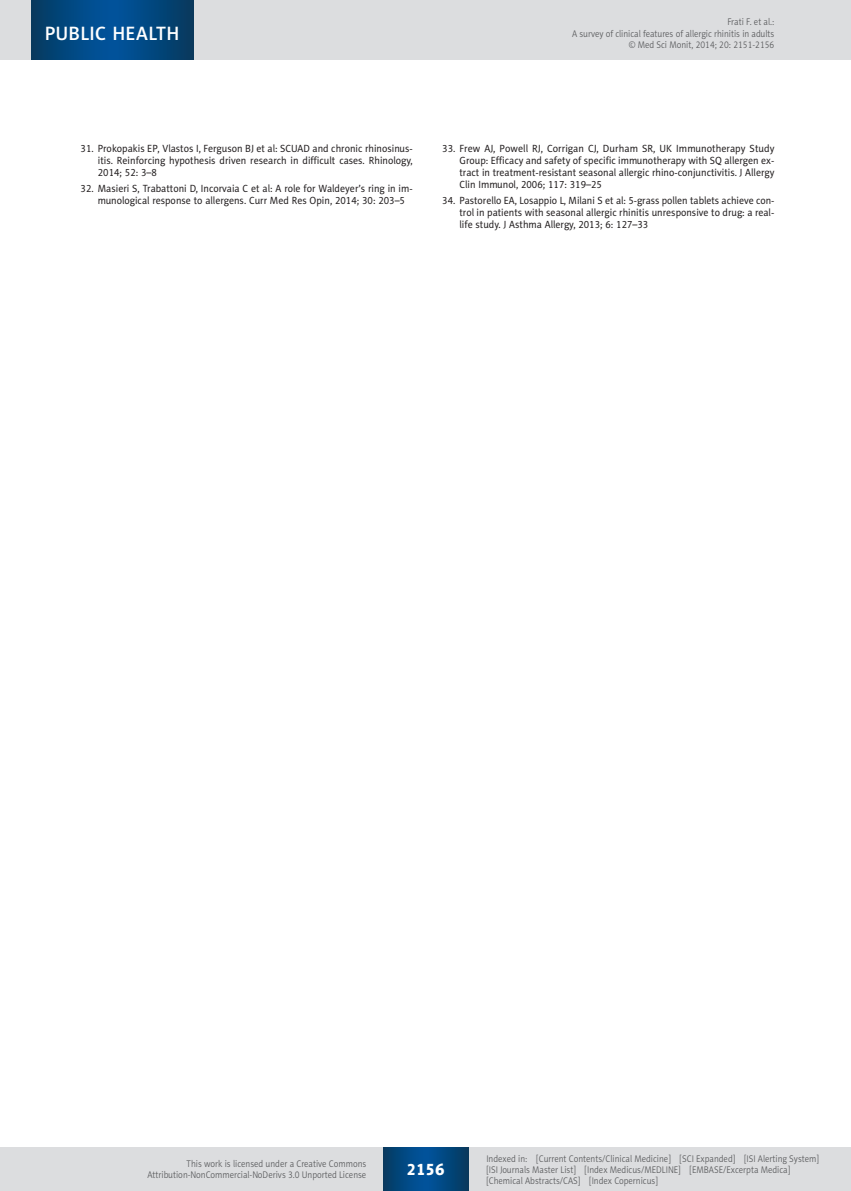
<style>
.page{position:relative;width:851px;height:1191px;background:#fff}
.page>*{position:absolute;margin:0;border:0;box-sizing:border-box;transform-origin:0 0}
.t1{font:19.5px "Naomi Sans EFN Medium";letter-spacing:.015em;color:#fff}
.t2{font:16.5px "Naomi Sans EFN Heavy";color:#fff}
.MSM_Referencje_punkt{font:10.5px/12px "Naomi Sans EFN";color:#231f20;text-align:justify;scale:.95 1}
.MSM_Referencje_punkt-2{font:10.5px/12px "Naomi Sans EFN";color:#231f20;text-align:justify;scale:.96 1}
.MSM_Referencje_punkt-3{font:10.5px/12px "Naomi Sans EFN";color:#231f20;text-align:justify;scale:.94 1}
.t3{font:9.75px/11.2px "Naomi Sans EFN Light";color:#57585a;text-align:right;scale:.9 1}
</style>
<div class="page">
<div style="left:0;top:1148px;width:850px;height:43px;background:#dcdddf"></div>
<svg style="left:383px;top:1147px;width:85px;height:43px;background:#02477e"></svg>
<div style="left:0;top:0;width:850px;height:60px;background:#dcdddf"></div>
<svg style="left:32px;top:0;width:161px;height:60px;background:#02477f"></svg>
<h1 class="t1" style="left:45px;top:22px;width:136px">PUBLIC HEALTH</h1>
<p class="t3" style="left:572px;top:16px;width:226px">Frati F. et al.:<br>A survey of clinical features of allergic rhinitis in adults © Med Sci Monit, 2014; 20: 2151-2156</p>
<p class="MSM_Referencje_punkt" style="left:98px;top:142px;width:333px;text-indent:-17px">31. Prokopakis EP, Vlastos I, Ferguson BJ et al: SCUAD and chronic rhinosinus&shy;itis. Reinforcing hypothesis driven research in difficult cases. Rhinology, 2014; 52: 3–8</p>
<p class="MSM_Referencje_punkt" style="left:98px;top:183px;width:333px;text-indent:-17px">32. Masieri S, Trabattoni D, Incorvaia C et al: A role for Waldeyer’s ring in im&shy;munological response to allergens. Curr Med Res Opin, 2014; 30: 203–5</p>
<p class="MSM_Referencje_punkt-2" style="left:459px;top:142px;width:329px;text-indent:-17px">33. Frew AJ, Powell RJ, Corrigan CJ, Durham SR, UK Immunotherapy Study Group: Efficacy and safety of specific immunotherapy with SQ allergen ex&shy;tract in treatment-resistant seasonal allergic rhino-conjunctivitis. J Allergy Clin Immunol, 2006; 117: 319–25</p>
<p class="MSM_Referencje_punkt-3" style="left:459px;top:195px;width:336px;text-indent:-17px">34. Pastorello EA, Losappio L, Milani S et al: 5-grass pollen tablets achieve con&shy;trol in patients with seasonal allergic rhinitis unresponsive to drug: a real&shy;life study. J Asthma Allergy, 2013; 6: 127–33</p>
<p class="t3" style="left:147px;top:1158px;width:245px">This work is licensed under a Creative Commons<br>Attribution-NonCommercial-NoDerivs 3.0 Unported License</p>
<h2 class="t2" style="left:406px;top:1159px;width:40px">2156</h2>
<p class="t3" style="left:486px;top:1152px;width:371px;text-align:left">Indexed in: [Current Contents/Clinical Medicine] [SCI Expanded] [ISI Alerting System] [ISI Journals Master List] [Index Medicus/MEDLINE] [EMBASE/Excerpta Medica] [Chemical Abstracts/CAS] [Index Copernicus]</p>
</div>
